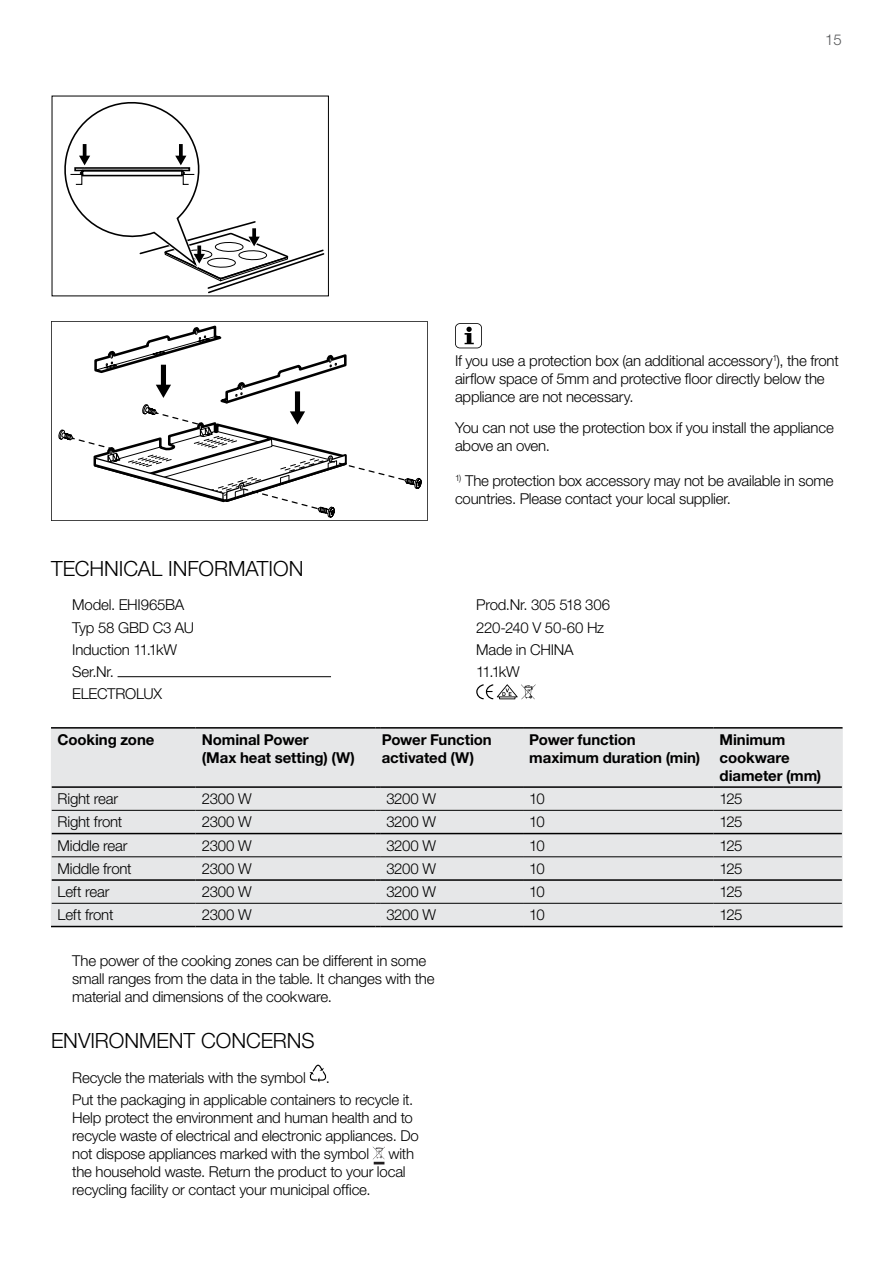
<style>
.page{position:relative;width:893px;height:1263px;background:#fff}
.page>*{position:absolute;margin:0;border:0;box-sizing:border-box;transform-origin:0 0}
.t1{font:300 21px "Helvetica Neue LT Std";letter-spacing:-.005em;color:#000}
.t2{font:300 15px/18px "Helvetica Neue LT Std";letter-spacing:-.015em;color:#000}
.t3{font:700 15px/18px "Helvetica Neue LT Std";letter-spacing:-.005em;color:#000}
.t4{font:300 15px "Helvetica Neue LT Std";color:#58595b}
</style>
<div class="page">
<hr style="left:118px;top:676px;width:213px;height:1px;background:#000">
<svg style="left:476px;top:684px;width:60px;height:15px"></svg>
<div style="left:52px;top:729px;width:790px;height:197px;background:#e6e7e8"></div>
<hr style="left:51px;top:729px;width:1px;height:58px;background:#e6e7e8">
<hr style="left:195px;top:729px;width:1px;height:57px;background:#e6e7e8">
<hr style="left:375px;top:729px;width:1px;height:57px;background:#e6e7e8">
<hr style="left:523px;top:729px;width:1px;height:57px;background:#e6e7e8">
<hr style="left:713px;top:729px;width:1px;height:57px;background:#e6e7e8">
<hr style="left:842px;top:729px;width:1px;height:58px;background:#e6e7e8">
<svg style="left:51px;top:787px;width:1px;height:139px"></svg>
<svg style="left:195px;top:788px;width:1px;height:138px"></svg>
<svg style="left:523px;top:788px;width:1px;height:138px"></svg>
<svg style="left:713px;top:788px;width:1px;height:138px"></svg>
<svg style="left:842px;top:787px;width:1px;height:139px"></svg>
<hr style="left:51px;top:727px;width:145px;height:2px;background:#000">
<hr style="left:196px;top:727px;width:180px;height:2px;background:#000">
<hr style="left:380px;top:727px;width:143px;height:2px;background:#000">
<hr style="left:523px;top:727px;width:190px;height:2px;background:#000">
<hr style="left:713px;top:727px;width:130px;height:2px;background:#000">
<hr style="left:52px;top:786px;width:144px;height:2px;background:#000">
<hr style="left:196px;top:786px;width:180px;height:2px;background:#000">
<hr style="left:380px;top:786px;width:143px;height:2px;background:#000">
<hr style="left:523px;top:786px;width:190px;height:2px;background:#000">
<hr style="left:713px;top:786px;width:129px;height:2px;background:#000">
<hr style="left:52px;top:833px;width:144px;height:1px;background:#000">
<hr style="left:196px;top:833px;width:180px;height:1px;background:#000">
<hr style="left:380px;top:833px;width:143px;height:1px;background:#000">
<hr style="left:523px;top:833px;width:190px;height:1px;background:#000">
<hr style="left:713px;top:833px;width:129px;height:1px;background:#000">
<hr style="left:52px;top:879px;width:144px;height:2px;background:#000">
<hr style="left:196px;top:879px;width:180px;height:2px;background:#000">
<hr style="left:380px;top:879px;width:143px;height:2px;background:#000">
<hr style="left:523px;top:879px;width:190px;height:2px;background:#000">
<hr style="left:713px;top:879px;width:129px;height:2px;background:#000">
<hr style="left:52px;top:903px;width:144px;height:1px;background:#000">
<hr style="left:196px;top:903px;width:180px;height:1px;background:#000">
<hr style="left:380px;top:903px;width:143px;height:1px;background:#000">
<hr style="left:523px;top:903px;width:190px;height:1px;background:#000">
<hr style="left:713px;top:903px;width:129px;height:1px;background:#000">
<hr style="left:52px;top:810px;width:144px;height:1px;background:#000">
<hr style="left:196px;top:810px;width:180px;height:1px;background:#000">
<hr style="left:380px;top:810px;width:143px;height:1px;background:#000">
<hr style="left:523px;top:810px;width:190px;height:1px;background:#000">
<hr style="left:713px;top:810px;width:129px;height:1px;background:#000">
<hr style="left:52px;top:856px;width:144px;height:1px;background:#000">
<hr style="left:196px;top:856px;width:180px;height:1px;background:#000">
<hr style="left:380px;top:856px;width:143px;height:1px;background:#000">
<hr style="left:523px;top:856px;width:190px;height:1px;background:#000">
<hr style="left:713px;top:856px;width:129px;height:1px;background:#000">
<hr style="left:51px;top:926px;width:145px;height:1px;background:#000">
<hr style="left:196px;top:926px;width:180px;height:1px;background:#000">
<svg style="left:376px;top:786px;width:5px;height:141px"></svg>
<hr style="left:380px;top:926px;width:143px;height:1px;background:#000">
<hr style="left:523px;top:926px;width:190px;height:1px;background:#000">
<hr style="left:713px;top:926px;width:130px;height:1px;background:#000">
<svg style="left:455px;top:323px;width:27px;height:25px"></svg>
<div style="left:456px;top:324px;width:25px;height:24px;background:#fff;border-radius:4px"></div>
<svg style="left:465px;top:327px;width:9px;height:17px"></svg>
<svg style="left:309px;top:1065px;width:17px;height:18px"></svg>
<svg style="left:373px;top:1146px;width:12px;height:18px"></svg>
<svg style="left:51px;top:321px;width:377px;height:200px"></svg>
<svg style="left:56px;top:95px;width:270px;height:199px"></svg>
<p class="t4" style="left:825px;top:30px;width:18px">15</p>
<p class="t2" style="left:455px;top:352px;width:385px">If you use a protection box (an additional accessory<sup>1</sup>), the front airflow space of 5mm and protective floor directly below the appliance are not necessary.</p>
<p class="t2" style="left:455px;top:418px;width:380px">You can not use the protection box if you install the appliance above an oven.</p>
<p class="t2" style="left:455px;top:471px;width:380px"><sup>1)</sup> The protection box accessory may not be available in some countries. Please contact your local supplier.</p>
<h1 class="t1" style="left:51px;top:556px;width:254px">TECHNICAL INFORMATION</h1>
<p class="t2" style="left:72px;top:593px;width:123px;line-height:22.2px">Model. EHI965BA<br>Typ 58 GBD C3 AU<br>Induction 11.1kW<br>Ser.Nr.<br>ELECTROLUX</p>
<p class="t2" style="left:476px;top:593px;width:135px;line-height:22.2px">Prod.Nr. 305 518 306<br>220-240 V 50-60 Hz<br>Made in CHINA<br>11.1kW</p>
<p class="t3" style="left:58px;top:730px;width:98px">Cooking zone</p>
<p class="t3" style="left:202px;top:730px;width:155px">Nominal Power<br>(Max heat setting) (W)</p>
<p class="t3" style="left:382px;top:730px;width:111px">Power Function activated (W)</p>
<p class="t3" style="left:529px;top:730px;width:172px">Power function maximum duration (min)</p>
<p class="t3" style="left:720px;top:730px;width:103px">Minimum cookware diameter (mm)</p>
<p class="t2" style="left:58px;top:789px;width:62px">Right rear</p>
<p class="t2" style="left:202px;top:789px;width:51px">2300 W</p>
<p class="t2" style="left:386px;top:789px;width:51px">3200 W</p>
<p class="t2" style="left:529px;top:789px;width:17px">10</p>
<p class="t2" style="left:720px;top:789px;width:24px">125</p>
<p class="t2" style="left:58px;top:813px;width:66px">Right front</p>
<p class="t2" style="left:202px;top:813px;width:51px">2300 W</p>
<p class="t2" style="left:386px;top:813px;width:51px">3200 W</p>
<p class="t2" style="left:529px;top:813px;width:17px">10</p>
<p class="t2" style="left:720px;top:813px;width:24px">125</p>
<p class="t2" style="left:58px;top:836px;width:71px">Middle rear</p>
<p class="t2" style="left:202px;top:836px;width:51px">2300 W</p>
<p class="t2" style="left:386px;top:836px;width:51px">3200 W</p>
<p class="t2" style="left:529px;top:836px;width:17px">10</p>
<p class="t2" style="left:720px;top:836px;width:24px">125</p>
<p class="t2" style="left:58px;top:859px;width:75px">Middle front</p>
<p class="t2" style="left:202px;top:859px;width:51px">2300 W</p>
<p class="t2" style="left:386px;top:859px;width:51px">3200 W</p>
<p class="t2" style="left:529px;top:859px;width:17px">10</p>
<p class="t2" style="left:720px;top:859px;width:24px">125</p>
<p class="t2" style="left:58px;top:882px;width:53px">Left rear</p>
<p class="t2" style="left:202px;top:882px;width:51px">2300 W</p>
<p class="t2" style="left:386px;top:882px;width:51px">3200 W</p>
<p class="t2" style="left:529px;top:882px;width:17px">10</p>
<p class="t2" style="left:720px;top:882px;width:24px">125</p>
<p class="t2" style="left:58px;top:905px;width:57px">Left front</p>
<p class="t2" style="left:202px;top:905px;width:51px">2300 W</p>
<p class="t2" style="left:386px;top:905px;width:51px">3200 W</p>
<p class="t2" style="left:529px;top:905px;width:17px">10</p>
<p class="t2" style="left:720px;top:905px;width:24px">125</p>
<p class="t2" style="left:72px;top:951px;width:364px">The power of the cooking zones can be different in some small ranges from the data in the table. It changes with the material and dimensions of the cookware.</p>
<h1 class="t1" style="left:51px;top:1028px;width:265px">ENVIRONMENT CONCERNS</h1>
<p class="t2" style="left:72px;top:1068px;width:235px">Recycle the materials with the symbol</p>
<p class="t2" style="left:72px;top:1066px;width:343px;line-height:22.2px;text-indent:254px">.<br>Put the packaging in applicable containers to recycle it.</p>
<p class="t2" style="left:72px;top:1108px;width:348px">Help protect the environment and human health and to recycle waste of electrical and electronic appliances. Do not dispose appliances marked with the symbol</p>
<p class="t2" style="left:72px;top:1144px;width:343px;text-indent:316px">with the household waste. Return the product to your local recycling facility or contact your municipal office.</p>
</div>
